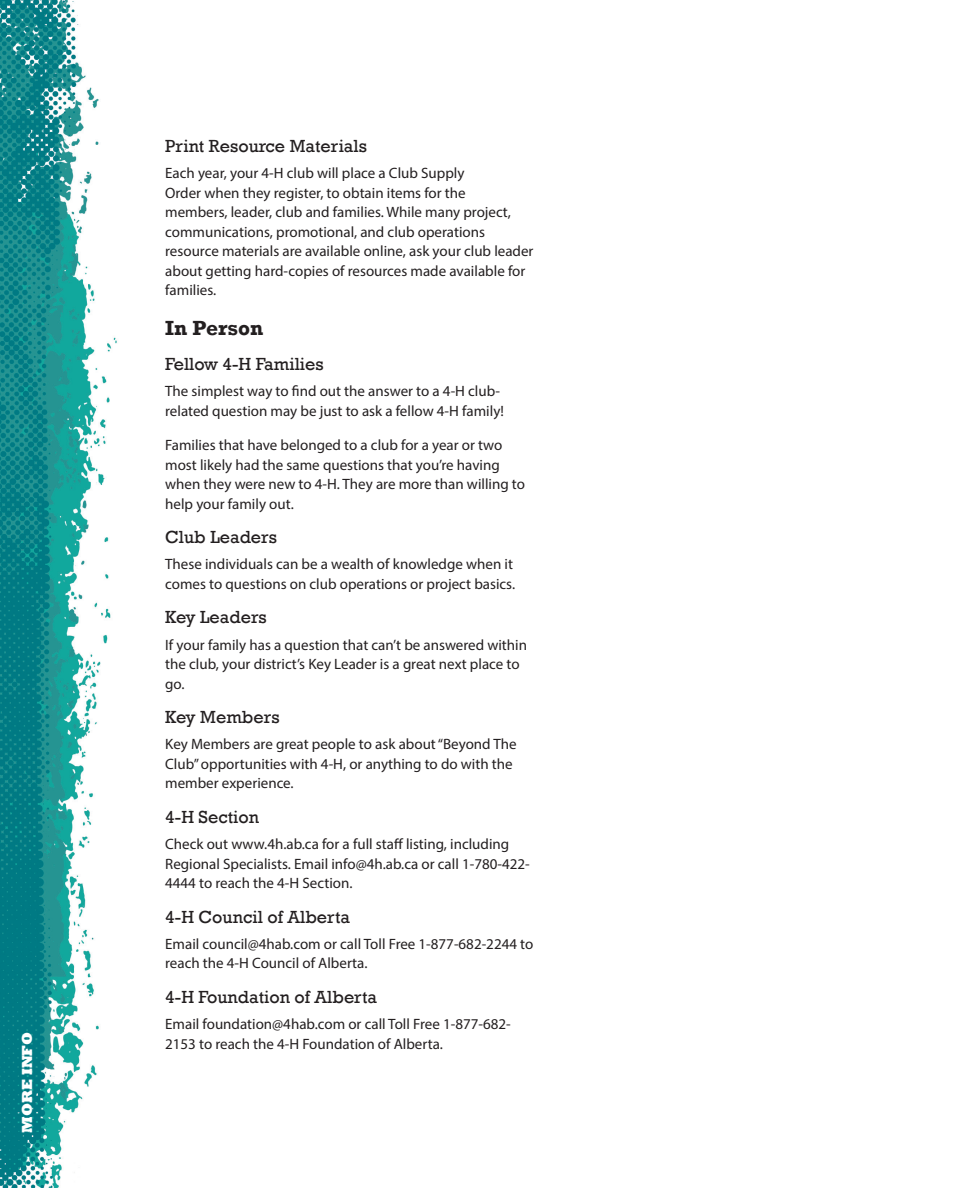
<style>
.page{position:relative;width:972px;height:1188px;background:#fff}
.page>*{position:absolute;margin:0;border:0;box-sizing:border-box;transform-origin:0 0}
.header_2{font:700 21px "Rockwell";color:#231f20}
.header_3{font:18px "Rockwell";color:#231f20}
.body{font:15px/19.5px "Myriad Pro";color:#231f20}
.t1{font:800 15px "Rockwell";color:#fff}
</style>
<div class="page">
<img style="left:0;top:0;width:117px;height:1188px">
<p class="t1" style="left:19px;top:1133px;width:102px;rotate:-90deg">MORE INFO</p>
<p class="header_3" style="left:165px;top:135px;width:203px">Print Resource Materials</p>
<p class="body" style="left:165px;top:163px;width:370px">Each year, your 4-H club will place a Club Supply<br>Order when they register, to obtain items for the<br>members, leader, club and families. While many project, communications, promotional, and club operations resource materials are available online, ask your club leader about getting hard-copies of resources made available for families.</p>
<p class="header_2" style="left:165px;top:316px;width:100px">In Person</p>
<p class="header_3" style="left:165px;top:353px;width:160px">Fellow 4-H Families</p>
<p class="body" style="left:165px;top:381px;width:340px">The simplest way to find out the answer to a 4-H club&shy;related question may be just to ask a fellow 4-H family!</p>
<p class="body" style="left:165px;top:435px;width:361px">Families that have belonged to a club for a year or two most likely had the same questions that you’re having when they were new to 4-H. They are more than willing to help your family out.</p>
<p class="header_3" style="left:165px;top:527px;width:113px">Club Leaders</p>
<p class="body" style="left:165px;top:554px;width:351px">These individuals can be a wealth of knowledge when it comes to questions on club operations or project basics.</p>
<p class="header_3" style="left:165px;top:607px;width:103px">Key Leaders</p>
<p class="body" style="left:165px;top:635px;width:363px">If your family has a question that can’t be answered within the club, your district’s Key Leader is a great next place to go.</p>
<p class="header_3" style="left:165px;top:707px;width:116px">Key Members</p>
<p class="body" style="left:165px;top:734px;width:353px">Key Members are great people to ask about “Beyond The<br>Club” opportunities with 4-H, or anything to do with the member experience.</p>
<p class="header_3" style="left:165px;top:806px;width:95px">4-H Section</p>
<p class="body" style="left:165px;top:834px;width:366px">Check out www.4h.ab.ca for a full staff listing, including<br>Regional Specialists. Email info@4h.ab.ca or call 1-780-422-<br>4444 to reach the 4-H Section.</p>
<p class="header_3" style="left:165px;top:906px;width:186px">4-H Council of Alberta</p>
<p class="body" style="left:165px;top:934px;width:370px">Email council@4hab.com or call Toll Free 1-877-682-2244 to reach the 4-H Council of Alberta.</p>
<p class="header_3" style="left:165px;top:986px;width:213px">4-H Foundation of Alberta</p>
<p class="body" style="left:165px;top:1014px;width:347px">Email foundation@4hab.com or call Toll Free 1-877-682-<br>2153 to reach the 4-H Foundation of Alberta.</p>
</div>
